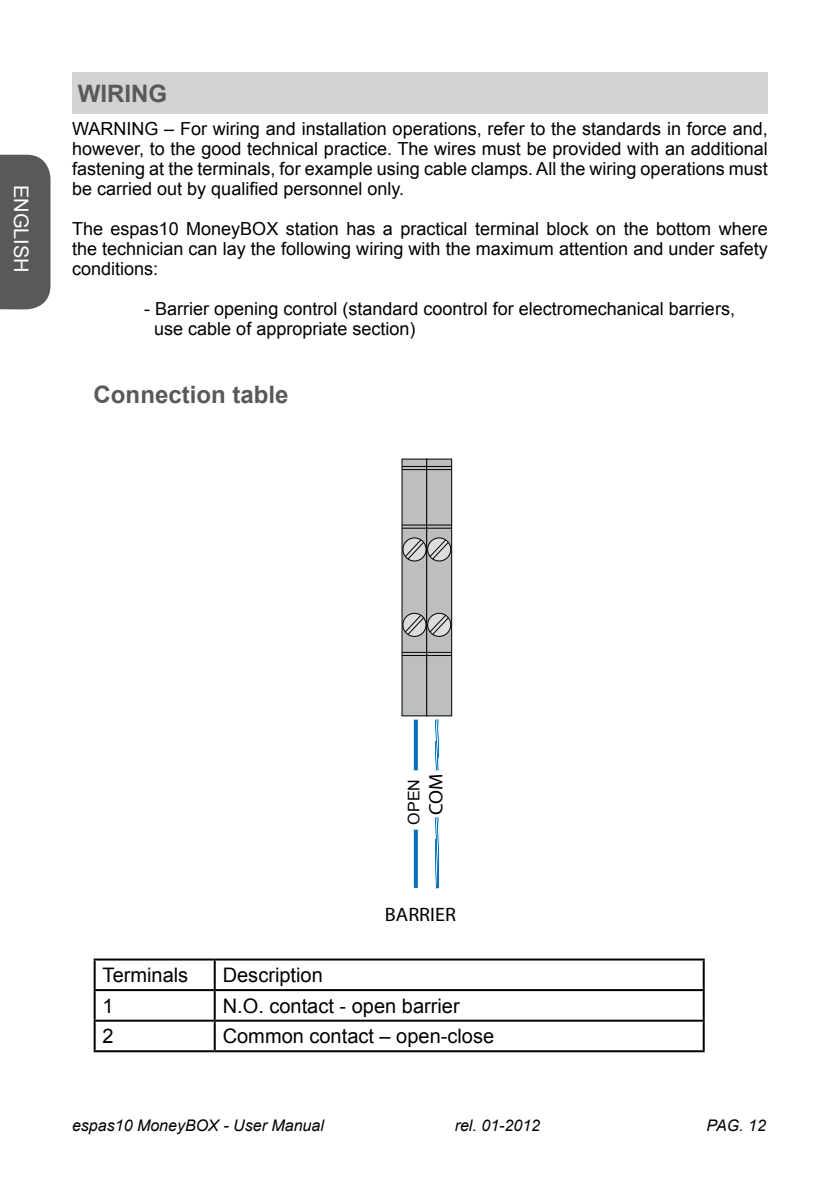
<style>
.page{position:relative;width:840px;height:1191px;background:#fff}
.page>*{position:absolute;margin:0;border:0;box-sizing:border-box;transform-origin:0 0}
.t1{font:700 24px "Arial";color:#58595b}
.t2{font:20px "Arial";color:#000}
.t3{font:20px "Arial";color:#fff}
.t4{font:19.4px "Myriad";color:#000;scale:1.04 1}
.t5{font:18px/20px "Arial";color:#000;text-align:justify}
.t6{font:italic 16px "Arial";color:#000}
.t7{font:16px "Arial";color:#000}
</style>
<div class="page">
<div style="left:72px;top:72px;width:695px;height:42px;background:#d1d3d4"></div>
<hr style="left:94px;top:958px;width:120px;height:2px;background:#000">
<hr style="left:94px;top:960px;width:2px;height:29px;background:#000">
<hr style="left:214px;top:958px;width:490px;height:2px;background:#000">
<hr style="left:213px;top:960px;width:2px;height:29px;background:#000">
<hr style="left:702px;top:960px;width:2px;height:29px;background:#000">
<hr style="left:94px;top:989px;width:120px;height:2px;background:#000">
<hr style="left:94px;top:991px;width:2px;height:28px;background:#000">
<hr style="left:214px;top:989px;width:490px;height:2px;background:#000">
<hr style="left:213px;top:991px;width:2px;height:28px;background:#000">
<hr style="left:702px;top:991px;width:2px;height:28px;background:#000">
<hr style="left:94px;top:1019px;width:120px;height:2px;background:#000">
<hr style="left:94px;top:1021px;width:2px;height:29px;background:#000">
<hr style="left:214px;top:1019px;width:490px;height:2px;background:#000">
<hr style="left:213px;top:1021px;width:2px;height:29px;background:#000">
<hr style="left:702px;top:1021px;width:2px;height:29px;background:#000">
<hr style="left:94px;top:1050px;width:120px;height:2px;background:#000">
<hr style="left:214px;top:1050px;width:490px;height:2px;background:#000">
<svg style="left:413px;top:719px;width:4px;height:51px"></svg>
<svg style="left:413px;top:829px;width:4px;height:59px"></svg>
<svg style="left:435px;top:719px;width:5px;height:52px"></svg>
<svg style="left:435px;top:817px;width:5px;height:72px"></svg>
<div style="left:402px;top:459px;width:24px;height:257px;background:#bcbec0"></div>
<div style="left:402px;top:538px;width:24px;height:23px;background:#4c4d4d;border-radius:50%"></div>
<div style="left:402px;top:537px;width:24px;height:24px;border:1px solid #000;border-radius:50%"></div>
<div style="left:426px;top:459px;width:25px;height:257px;background:#bcbec0"></div>
<div style="left:426px;top:458px;width:26px;height:258px;border:1px solid #000"></div>
<div style="left:427px;top:538px;width:23px;height:23px;background:#151515;border-radius:50%"></div>
<div style="left:427px;top:537px;width:24px;height:24px;border:1px solid #000;border-radius:50%"></div>
<svg style="left:402px;top:466px;width:49px;height:4px"></svg>
<svg style="left:402px;top:524px;width:49px;height:4px"></svg>
<svg style="left:403px;top:538px;width:46px;height:22px"></svg>
<svg style="left:402px;top:652px;width:49px;height:4px"></svg>
<div style="left:402px;top:613px;width:24px;height:23px;background:#525354;border-radius:50%"></div>
<div style="left:402px;top:613px;width:24px;height:24px;border:1px solid #000;border-radius:50%"></div>
<div style="left:427px;top:613px;width:23px;height:23px;background:#4d4e4f;border-radius:50%"></div>
<div style="left:427px;top:613px;width:24px;height:24px;border:1px solid #000;border-radius:50%"></div>
<svg style="left:403px;top:614px;width:46px;height:22px"></svg>
<div style="left:0;top:155px;width:50px;height:154px;background:#58595b"></div>
<p class="t3" style="left:34px;top:185px;width:89px;rotate:90deg">ENGLISH</p>
<h1 class="t1" style="left:78px;top:77px;width:91px">WIRING</h1>
<p class="t5" style="left:72px;top:119px;width:697px">WARNING – For wiring and installation operations, refer to the standards in force and, however, to the good technical practice. The wires must be provided with an additional fastening at the terminals, for example using cable clamps. All the wiring operations must be carried out by qualified personnel only.</p>
<p class="t5" style="left:72px;top:219px;width:697px">The espas10 MoneyBOX station has a practical terminal block on the bottom where the technician can lay the following wiring with the maximum attention and under safety conditions:</p>
<p class="t5" style="left:154px;top:299px;width:582px;text-indent:-10px">- Barrier opening control (standard coontrol for electromechanical barriers, use cable of appropriate section)</p>
<h1 class="t1" style="left:94px;top:379px;width:196px">Connection table</h1>
<p class="t7" style="left:403px;top:824px;width:47px;rotate:-90deg">OPEN</p>
<p class="t4" style="left:426px;top:815px;width:41px;rotate:-90deg">COM</p>
<p class="t4" style="left:384px;top:904px;width:70px">BARRIER</p>
<p class="t2" style="left:103px;top:962px;width:87px">Terminals</p>
<p class="t2" style="left:222px;top:962px;width:102px">Description</p>
<p class="t2" style="left:103px;top:992px;width:13px">1</p>
<p class="t2" style="left:222px;top:992px;width:238px">N.O. contact - open barrier</p>
<p class="t2" style="left:103px;top:1023px;width:13px">2</p>
<p class="t2" style="left:222px;top:1023px;width:273px">Common contact – open-close</p>
<p class="t6" style="left:72px;top:1114px;width:253px">espas10 MoneyBOX - User Manual</p>
<p class="t6" style="left:454px;top:1114px;width:87px">rel. 01-2012</p>
<p class="t6" style="left:706px;top:1114px;width:61px">PAG. 12</p>
</div>
